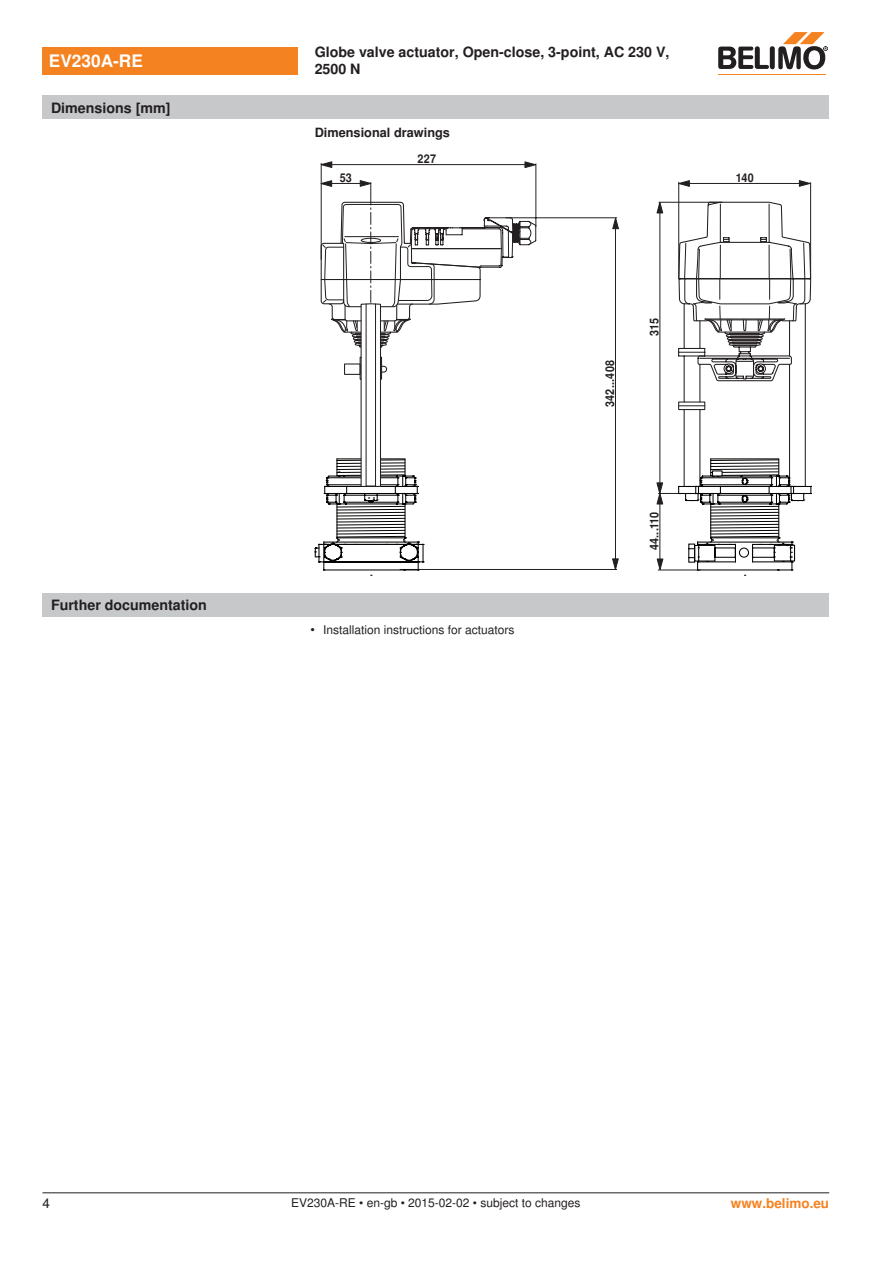
<style>
.page{position:relative;width:893px;height:1263px;background:#fff}
.page>*{position:absolute;margin:0;border:0;box-sizing:border-box;transform-origin:0 0}
.t1{font:700 17.25px "Nimbus Sans BEL";color:#fff}
.t2{font:700 14.25px/17.1px "Nimbus Sans BEL";color:#231f20}
.Rechtsbündig_Footer{font:700 13.5px "Nimbus Sans BEL";color:#f58220}
.t3{font:13.5px "Nimbus Sans BEL";color:#231f20}
.t4{font:700 12.75px "Nimbus Sans BEL";color:#231f20}
.Footer_EU_center{font:12px "Nimbus Sans BEL";color:#231f20}
.Bulletpoints{font:12px "Nimbus Sans BEL";color:#231f20}
.t5{font:700 12px "Nimbus Sans BEL";letter-spacing:.02em;color:#231f20;scale:.9 1}
.s1{font-size:12.75px}
</style>
<div class="page">
<hr style="left:400px;top:569px;width:217px;height:1px;background:#231f20">
<hr style="left:684px;top:410px;width:1px;height:76px;background:#231f20">
<hr style="left:699px;top:410px;width:1px;height:76px;background:#231f20">
<hr style="left:789px;top:364px;width:1px;height:122px;background:#231f20">
<hr style="left:805px;top:304px;width:1px;height:182px;background:#231f20">
<div style="left:678px;top:401px;width:27px;height:9px;border:1px solid #231f20"></div>
<svg style="left:677px;top:180px;width:135px;height:226px"></svg>
<hr style="left:810px;top:182px;width:1px;height:97px;background:#231f20">
<hr style="left:682px;top:183px;width:127px;height:1px;background:#231f20">
<hr style="left:321px;top:163px;width:1px;height:97px;background:#231f20">
<svg style="left:524px;top:161px;width:12px;height:7px"></svg>
<svg style="left:320px;top:161px;width:12px;height:7px"></svg>
<hr style="left:325px;top:164px;width:204px;height:1px;background:#231f20">
<svg style="left:656px;top:201px;width:7px;height:13px"></svg>
<hr style="left:659px;top:202px;width:64px;height:1px;background:#231f20">
<hr style="left:660px;top:204px;width:1px;height:358px;background:#231f20">
<svg style="left:612px;top:217px;width:7px;height:12px"></svg>
<svg style="left:612px;top:558px;width:7px;height:11px"></svg>
<hr style="left:615px;top:222px;width:1px;height:339px;background:#231f20">
<hr style="left:711px;top:458px;width:68px;height:1px;background:#050504">
<svg style="left:656px;top:459px;width:155px;height:117px"></svg>
<hr style="left:536px;top:163px;width:1px;height:64px;background:#231f20">
<hr style="left:506px;top:218px;width:111px;height:1px;background:#231f20">
<svg style="left:315px;top:180px;width:222px;height:396px"></svg>
<div style="left:43px;top:593px;width:786px;height:23px;background:#c7c8ca"></div>
<div style="left:43px;top:47px;width:255px;height:27px;background:#f58220"></div>
<hr style="left:718px;top:74px;width:107px;height:1px;background:#f58220">
<svg style="left:718px;top:32px;width:110px;height:38px"></svg>
<div style="left:43px;top:96px;width:786px;height:23px;background:#c7c8ca"></div>
<hr style="left:43px;top:1192px;width:786px;height:1px;background:#231f20">
<p class="t1" style="left:49px;top:51px;width:95px">EV230A-RE</p>
<p class="t2" style="left:315px;top:44px;width:356px">Globe valve actuator, Open-close, 3-point, AC 230 V,<br>2500 N</p>
<p class="t2" style="left:51px;top:100px;width:121px">Dimensions [mm]</p>
<p class="t4" style="left:315px;top:125px;width:137px">Dimensional drawings</p>
<p class="t5" style="left:340px;top:171px;width:15px">53</p>
<p class="t5" style="left:736px;top:171px;width:21px">140</p>
<p class="t5" style="left:417px;top:152px;width:22px">227</p>
<p class="t2" style="left:51px;top:597px;width:157px">Further documentation</p>
<p class="Bulletpoints" style="left:310px;top:623px;width:206px"><span class="s1">•</span> Installation instructions for actuators</p>
<p class="t5" style="left:603px;top:407px;width:54px;rotate:-90deg">342...408</p>
<p class="t5" style="left:647px;top:336px;width:21px;rotate:-90deg">315</p>
<p class="t5" style="left:647px;top:550px;width:45px;rotate:-90deg">44...110</p>
<p class="t3" style="left:43px;top:1195px;width:9px">4</p>
<p class="Footer_EU_center" style="left:291px;top:1196px;width:291px">EV230A-RE • en-gb • 2015-02-02 • subject to changes</p>
<p class="Rechtsbündig_Footer" style="left:731px;top:1195px;width:100px">www.belimo.eu</p>
</div>
